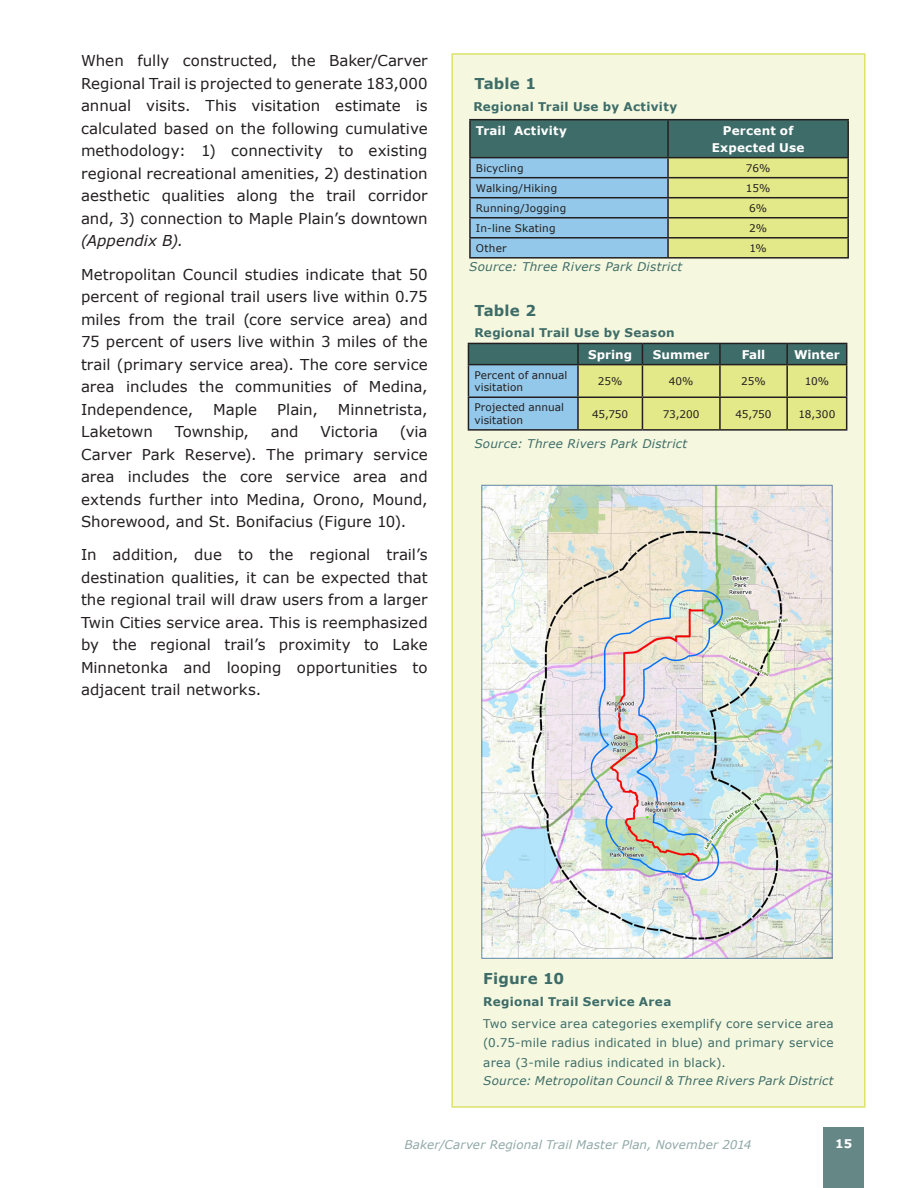
<style>
.page{position:relative;width:918px;height:1188px;background:#fff}
.page>*{position:absolute;margin:0;border:0;box-sizing:border-box;transform-origin:0 0}
.MP_body_copy{font:15px/22.5px "Verdana";letter-spacing:.005em;color:#231f20;text-align:justify}
.MP_captions_-_green{font:700 15px "Verdana";letter-spacing:.01em;color:#3e6c68}
.MP_captions_-_green-2{font:12px/19.5px "Verdana";letter-spacing:.02em;color:#3e6c68;text-align:justify}
.MP_captions_-_green-3{font:700 12px "Verdana";letter-spacing:.02em;color:#3e6c68}
.MP_body_copy-2{font:italic 12px "Verdana";letter-spacing:.025em;color:#3e6c68}
.MP_captions_-_green-4{font:italic 12px "Verdana";letter-spacing:.025em;color:#3e6c68}
.t1{font:italic 12px "Verdana";letter-spacing:.005em;color:#91a9a7}
.MP_body_copy-3{font:700 12px "Verdana";letter-spacing:.02em;color:#fff}
.MP_Body_Copy{font:700 12px "Verdana";color:#fff}
.MP_Body_Copy-2{font:10.5px/12.6px "Verdana";letter-spacing:.005em;color:#231f20}
.MP_body_copy-4{font:10.5px "Verdana";letter-spacing:.01em;color:#231f20}
.s1{font-style:italic}
</style>
<div class="page">
<div style="left:824px;top:1127px;width:40px;height:61px;background:#658785"></div>
<div style="left:451px;top:53px;width:415px;height:1055px;background:#f5f8df;border:2px solid #dde269"></div>
<img style="left:484px;top:487px;width:346px;height:469px">
<hr style="left:469px;top:119px;width:199px;height:1px;background:#231f20">
<hr style="left:668px;top:119px;width:181px;height:1px;background:#231f20">
<svg style="left:469px;top:120px;width:380px;height:137px;background:#8eae9b"></svg>
<hr style="left:469px;top:257px;width:199px;height:2px;background:#231f20">
<hr style="left:668px;top:257px;width:181px;height:2px;background:#231f20">
<svg style="left:468px;top:344px;width:379px;height:85px;background:#a6bf93"></svg>
<hr style="left:468px;top:364px;width:110px;height:1px;background:#231f20">
<hr style="left:468px;top:365px;width:1px;height:32px;background:#231f20">
<hr style="left:578px;top:364px;width:64px;height:1px;background:#231f20">
<hr style="left:577px;top:365px;width:2px;height:32px;background:#231f20">
<hr style="left:642px;top:364px;width:78px;height:1px;background:#231f20">
<hr style="left:642px;top:365px;width:1px;height:32px;background:#231f20">
<hr style="left:720px;top:364px;width:67px;height:1px;background:#231f20">
<hr style="left:719px;top:365px;width:2px;height:32px;background:#231f20">
<hr style="left:787px;top:364px;width:60px;height:1px;background:#231f20">
<hr style="left:786px;top:365px;width:2px;height:32px;background:#231f20">
<hr style="left:846px;top:365px;width:1px;height:32px;background:#231f20">
<hr style="left:468px;top:343px;width:110px;height:1px;background:#231f20">
<hr style="left:578px;top:343px;width:64px;height:1px;background:#231f20">
<hr style="left:642px;top:343px;width:78px;height:1px;background:#231f20">
<hr style="left:720px;top:343px;width:67px;height:1px;background:#231f20">
<hr style="left:787px;top:343px;width:60px;height:1px;background:#231f20">
<hr style="left:468px;top:397px;width:110px;height:1px;background:#231f20">
<hr style="left:468px;top:398px;width:1px;height:31px;background:#231f20">
<hr style="left:578px;top:397px;width:64px;height:1px;background:#231f20">
<hr style="left:577px;top:398px;width:2px;height:31px;background:#231f20">
<hr style="left:642px;top:397px;width:78px;height:1px;background:#231f20">
<hr style="left:642px;top:398px;width:1px;height:31px;background:#231f20">
<hr style="left:720px;top:397px;width:67px;height:1px;background:#231f20">
<hr style="left:719px;top:398px;width:2px;height:31px;background:#231f20">
<hr style="left:787px;top:397px;width:60px;height:1px;background:#231f20">
<hr style="left:786px;top:398px;width:2px;height:31px;background:#231f20">
<hr style="left:846px;top:398px;width:1px;height:31px;background:#231f20">
<hr style="left:468px;top:429px;width:110px;height:2px;background:#231f20">
<hr style="left:578px;top:429px;width:64px;height:2px;background:#231f20">
<hr style="left:642px;top:429px;width:78px;height:2px;background:#231f20">
<hr style="left:720px;top:429px;width:67px;height:2px;background:#231f20">
<hr style="left:787px;top:429px;width:60px;height:2px;background:#231f20">
<p class="MP_body_copy" style="left:81px;top:49px;width:348px">When fully constructed, the Baker/Carver Regional Trail is projected to generate 183,000 annual visits. This visitation estimate is calculated based on the following cumulative methodology: 1) connectivity to existing regional recreational amenities, 2) destination aesthetic qualities along the trail corridor and, 3) connection to Maple Plain’s downtown <span class="s1">(Appendix B).</span></p>
<p class="MP_body_copy" style="left:81px;top:263px;width:348px">Metropolitan Council studies indicate that 50 percent of regional trail users live within 0.75 miles from the trail (core service area) and 75 percent of users live within 3 miles of the trail (primary service area). The core service area includes the communities of Medina, Independence,</p>
<p class="MP_body_copy" style="left:213px;top:398px;width:46px">Maple</p>
<p class="MP_body_copy" style="left:277px;top:398px;width:42px">Plain,</p>
<p class="MP_body_copy" style="left:338px;top:398px;width:91px">Minnetrista,</p>
<p class="MP_body_copy" style="left:81px;top:420px;width:348px;text-indent:319px">(via Carver Park Reserve). The primary service area includes the core service area and extends further into Medina, Orono, Mound, Shorewood, and St. Bonifacius (Figure 10).</p>
<p class="MP_body_copy" style="left:81px;top:543px;width:348px">In addition, due to the regional trail’s destination qualities, it can be expected that the regional trail will draw users from a larger Twin Cities service area. This is reemphasized by the regional trail’s proximity to Lake Minnetonka and looping opportunities to adjacent trail networks.</p>
<p class="MP_body_copy" style="left:81px;top:420px;width:73px">Laketown</p>
<p class="MP_body_copy" style="left:175px;top:420px;width:76px">Township,</p>
<p class="MP_body_copy" style="left:271px;top:420px;width:29px">and</p>
<p class="MP_body_copy" style="left:320px;top:420px;width:59px">Victoria</p>
<p class="MP_captions_-_green" style="left:474px;top:73px;width:63px">Table 1</p>
<p class="MP_captions_-_green-3" style="left:473px;top:98px;width:205px">Regional Trail Use by Activity</p>
<p class="MP_body_copy-3" style="left:476px;top:122px;width:92px">Trail Activity</p>
<p class="MP_body_copy-3" style="left:723px;top:122px;width:72px">Percent of</p>
<p class="MP_body_copy-3" style="left:712px;top:139px;width:94px">Expected Use</p>
<p class="MP_body_copy-4" style="left:476px;top:161px;width:49px">Bicycling</p>
<p class="MP_body_copy-4" style="left:746px;top:161px;width:26px">76%</p>
<p class="MP_body_copy-4" style="left:476px;top:181px;width:83px">Walking/Hiking</p>
<p class="MP_body_copy-4" style="left:746px;top:181px;width:26px">15%</p>
<p class="MP_body_copy-4" style="left:476px;top:201px;width:92px">Running/Jogging</p>
<p class="MP_body_copy-4" style="left:749px;top:201px;width:19px">6%</p>
<p class="MP_body_copy-4" style="left:476px;top:221px;width:81px">In-line Skating</p>
<p class="MP_body_copy-4" style="left:749px;top:221px;width:19px">2%</p>
<p class="MP_body_copy-4" style="left:476px;top:241px;width:32px">Other</p>
<p class="MP_body_copy-4" style="left:750px;top:241px;width:19px">1%</p>
<p class="MP_body_copy-2" style="left:469px;top:258px;width:214px">Source: Three Rivers Park District</p>
<p class="MP_captions_-_green" style="left:474px;top:300px;width:63px">Table 2</p>
<p class="MP_captions_-_green-3" style="left:474px;top:325px;width:202px">Regional Trail Use by Season</p>
<p class="MP_Body_Copy" style="left:588px;top:346px;width:46px">Spring</p>
<p class="MP_Body_Copy" style="left:653px;top:346px;width:58px">Summer</p>
<p class="MP_Body_Copy" style="left:742px;top:346px;width:25px">Fall</p>
<p class="MP_Body_Copy" style="left:794px;top:346px;width:47px">Winter</p>
<p class="MP_Body_Copy-2" style="left:474px;top:368px;width:94px">Percent of annual visitation</p>
<p class="MP_Body_Copy-2" style="left:598px;top:375px;width:26px">25%</p>
<p class="MP_Body_Copy-2" style="left:669px;top:375px;width:26px">40%</p>
<p class="MP_Body_Copy-2" style="left:741px;top:375px;width:26px">25%</p>
<p class="MP_Body_Copy-2" style="left:805px;top:375px;width:26px">10%</p>
<p class="MP_Body_Copy-2" style="left:474px;top:401px;width:91px">Projected annual visitation</p>
<p class="MP_Body_Copy-2" style="left:592px;top:407px;width:38px">45,750</p>
<p class="MP_Body_Copy-2" style="left:663px;top:407px;width:38px">73,200</p>
<p class="MP_Body_Copy-2" style="left:735px;top:407px;width:38px">45,750</p>
<p class="MP_Body_Copy-2" style="left:798px;top:407px;width:39px">18,300</p>
<p class="MP_body_copy-2" style="left:474px;top:435px;width:214px">Source: Three Rivers Park District</p>
<p class="MP_captions_-_green" style="left:483px;top:968px;width:82px">Figure 10</p>
<p class="MP_captions_-_green-3" style="left:483px;top:993px;width:190px">Regional Trail Service Area</p>
<p class="MP_captions_-_green-2" style="left:483px;top:1013px;width:352px">Two service area categories exemplify core service area (0.75-mile radius indicated in blue) and primary service area (3-mile radius indicated in black).</p>
<p class="MP_captions_-_green-4" style="left:483px;top:1073px;width:352px">Source: Metropolitan Council &amp; Three Rivers Park District</p>
<p class="t1" style="left:405px;top:1137px;width:349px">Baker/Carver Regional Trail Master Plan, November 2014</p>
<p class="MP_body_copy-3" style="left:835px;top:1135px;width:19px">15</p>
</div>
